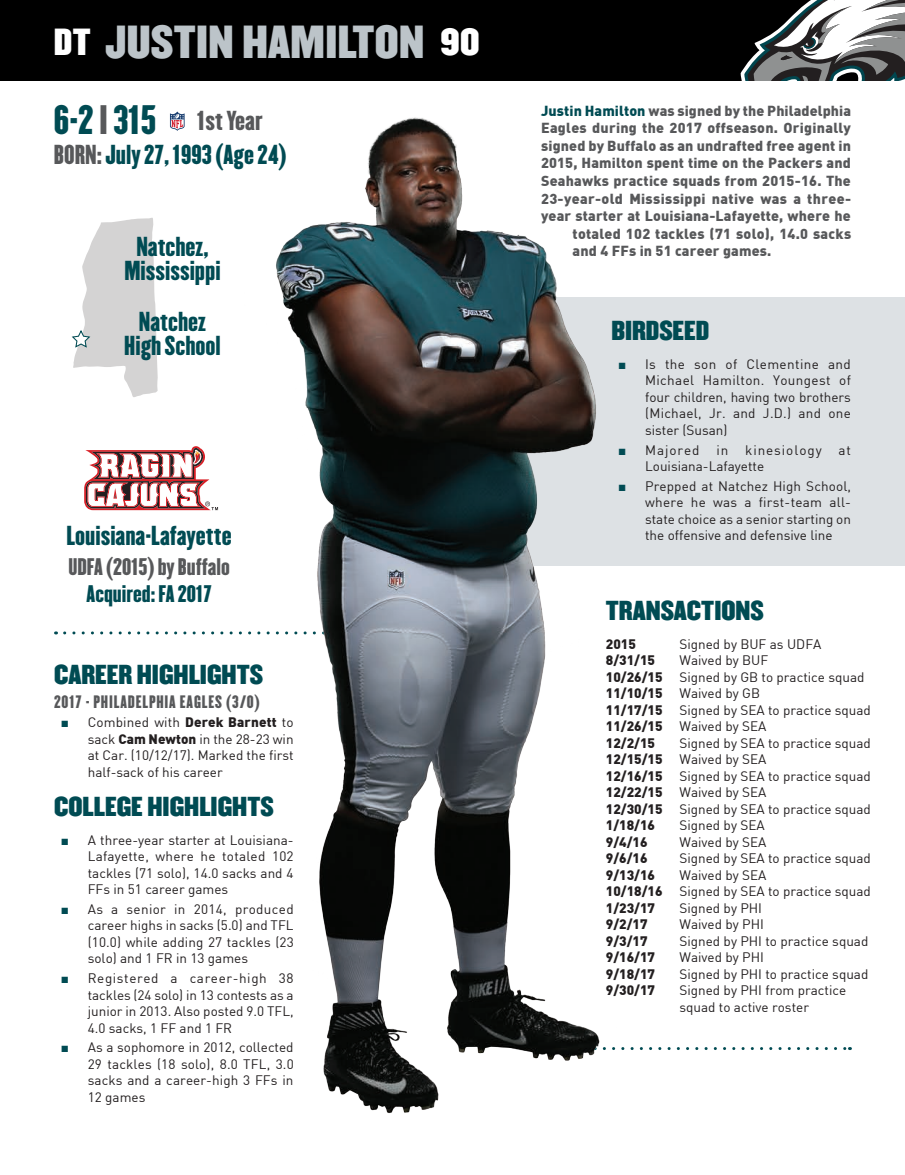
<style>
.page{position:relative;width:905px;height:1175px;background:#fff}
.page>*{position:absolute;margin:0;border:0;box-sizing:border-box;transform-origin:0 0}
.t1{font:40.5px "Champion HTF Middleweight";letter-spacing:.01em;color:#bcc4c9}
.t2{font:36px "Champion HTF Lightweight";color:#004b53}
.t3{font:24px/24px "Champion HTF Lightweight";color:#004b53;text-align:center}
.t4{font:24px "Champion HTF Middleweight";color:#004b53}
.t5{font:24px "Champion HTF Lightweight";color:#57585a}
.t6{font:21px "Champion HTF Lightweight";color:#57585a}
.t7{font:21px "Champion HTF Lightweight";color:#004b53}
.t8{font:15.75px "Champion HTF Lightweight";letter-spacing:.05em;color:#57585a}
.t9{font:900 14.25px "DIN";letter-spacing:.01em;color:#57585a}
.t10{font:13.5px/16.5px "DIN";color:#231f20;text-align:justify}
.t11{font:900 13.5px "DIN";color:#231f20}
.t12{font:13.5px/16.5px "DIN";letter-spacing:.07em;color:#231f20}
.s1{font-size:33px;color:#fff}
.s2{color:#57585a}
.s3{font-family:"Arial";color:#004b53}
.s4{font-weight:900}
.s5{color:#004b53}
</style>
<div class="page">
<div style="left:476px;top:297px;width:428px;height:268px;background:#dde1e4"></div>
<div style="left:0;top:0;width:904px;height:80px;background:#000"></div>
<svg style="left:740px;top:0;width:164px;height:80px"></svg>
<svg style="left:170px;top:111px;width:15px;height:20px"></svg>
<svg style="left:84px;top:446px;width:134px;height:64px"></svg>
<svg style="left:71px;top:218px;width:87px;height:179px"></svg>
<svg style="left:65px;top:631px;width:174px;height:3px"></svg>
<svg style="left:642px;top:1047px;width:208px;height:3px"></svg>
<img style="left:239px;top:117px;width:403px;height:996px">
<h1 class="t1" style="left:54px;top:15px;width:427px"><span class="s1">DT</span> JUSTIN HAMILTON <span class="s1">90</span></h1>
<h2 class="t2" style="left:54px;top:97px;width:104px">6-2 <span class="s2">|</span> 315</h2>
<h3 class="t3" style="left:54px;top:143px;width:234px"><span class="s2">BORN:</span> July 27, 1993 (Age 24)</h3>
<h3 class="t5" style="left:197px;top:105px;width:67px">1st Year</h3>
<h3 class="t3" style="left:124px;top:235px;width:98px">Natchez,<br>Mississippi</h3>
<h3 class="t3" style="left:124px;top:310px;width:98px">Natchez<br>High School</h3>
<h3 class="t3" style="left:66px;top:524px;width:167px">Louisiana-Lafayette</h3>
<h3 class="t6" style="left:68px;top:553px;width:163px">UDFA (2015) by Buffalo</h3>
<h3 class="t7" style="left:86px;top:580px;width:127px">Acquired: FA 2017</h3>
<h3 class="t4" style="left:54px;top:658px;width:210px">CAREER HIGHLIGHTS</h3>
<p class="t8" style="left:54px;top:691px;width:207px">2017 - PHILADELPHIA EAGLES (3/0)</p>
<p class="t10" style="left:88px;top:714px;width:207px;text-indent:-27px"><span class="s3">■</span> Combined with <span class="s4">Derek Barnett</span> to sack <span class="s4">Cam Newton</span> in the 28-23 win at Car. (10/12/17). Marked the first half-sack of his career</p>
<h3 class="t4" style="left:54px;top:791px;width:221px">COLLEGE HIGHLIGHTS</h3>
<p class="t10" style="left:88px;top:831px;width:207px;text-indent:-27px"><span class="s3">■</span> A three-year starter at Louisiana-Lafayette, where he totaled 102 tackles (71 solo), 14.0 sacks and 4<br>FFs in 51 career games</p>
<p class="t10" style="left:88px;top:900px;width:207px;text-indent:-27px"><span class="s3">■</span> As a senior in 2014, produced career highs in sacks (5.0) and TFL (10.0) while adding 27 tackles (23 solo) and 1 FR in 13 games</p>
<p class="t10" style="left:88px;top:969px;width:207px;text-indent:-27px"><span class="s3">■</span> Registered a career-high 38 tackles (24 solo) in 13 contests as a junior in 2013. Also posted 9.0 TFL, 4.0 sacks, 1 FF and 1 FR</p>
<p class="t10" style="left:88px;top:1039px;width:207px;text-indent:-27px"><span class="s3">■</span> As a sophomore in 2012, collected 29 tackles (18 solo), 8.0 TFL, 3.0 sacks and a career-high 3 FFs in 12 games</p>
<p class="t9" style="left:541px;top:101px;width:311px"><span class="s5">Justin Hamilton</span> was signed by the Philadelphia</p>
<p class="t9" style="left:541px;top:119px;width:311px">Eagles during the 2017 offseason. Originally</p>
<p class="t9" style="left:541px;top:136px;width:311px">signed by Buffalo as an undrafted free agent in</p>
<p class="t9" style="left:541px;top:154px;width:311px">2015, Hamilton spent time on the Packers and</p>
<p class="t9" style="left:541px;top:171px;width:311px">Seahawks practice squads from 2015-16. The</p>
<p class="t9" style="left:541px;top:189px;width:311px">23-year-old Mississippi native was a three-</p>
<p class="t9" style="left:541px;top:206px;width:311px">year starter at Louisiana-Lafayette, where he</p>
<p class="t9" style="left:572px;top:224px;width:280px">totaled 102 tackles (71 solo), 14.0 sacks</p>
<p class="t9" style="left:572px;top:241px;width:200px">and 4 FFs in 51 career games.</p>
<h3 class="t4" style="left:611px;top:315px;width:99px">BIRDSEED</h3>
<p class="t10" style="left:645px;top:355px;width:207px;text-indent:-27px"><span class="s3">■</span> Is the son of Clementine and Michael Hamilton. Youngest of four children, having two brothers (Michael, Jr. and J.D.) and one sister (Susan)</p>
<p class="t12" style="left:645px;top:441px;width:207px;text-indent:-27px"><span class="s3">■</span> Majored in kinesiology at<br>Louisiana-Lafayette</p>
<p class="t10" style="left:645px;top:477px;width:207px;text-indent:-27px"><span class="s3">■</span> Prepped at Natchez High School, where he was a first-team all&shy;state choice as a senior starting on the offensive and defensive line</p>
<h3 class="t4" style="left:606px;top:595px;width:159px">TRANSACTIONS</h3>
<p class="t11" style="left:606px;top:634px;width:32px">2015</p>
<p class="t10" style="left:679px;top:635px;width:143px">Signed by BUF as UDFA</p>
<p class="t11" style="left:606px;top:651px;width:51px">8/31/15</p>
<p class="t10" style="left:606px;top:651px;width:266px;text-align:left;text-indent:73px">Waived by BUF<br><span class="s4">10/26/15</span> Signed by GB to practice squad<br><span class="s4">11/10/15</span> Waived by GB<br><span class="s4">11/17/15</span> Signed by SEA to practice squad<br><span class="s4">11/26/15</span> Waived by SEA<br><span class="s4">12/2/15</span></p>
<p class="t10" style="left:606px;top:734px;width:266px;text-align:left;text-indent:73px">Signed by SEA to practice squad<br><span class="s4">12/15/15</span> Waived by SEA<br><span class="s4">12/16/15</span> Signed by SEA to practice squad<br><span class="s4">12/22/15</span> Waived by SEA<br><span class="s4">12/30/15</span> Signed by SEA to practice squad<br><span class="s4">1/18/16</span></p>
<p class="t10" style="left:679px;top:816px;width:87px">Signed by SEA</p>
<p class="t11" style="left:606px;top:832px;width:43px">9/4/16</p>
<p class="t10" style="left:679px;top:833px;width:88px">Waived by SEA</p>
<p class="t11" style="left:606px;top:849px;width:43px">9/6/16</p>
<p class="t10" style="left:679px;top:849px;width:193px">Signed by SEA to practice squad</p>
<p class="t11" style="left:606px;top:865px;width:51px">9/13/16</p>
<p class="t10" style="left:606px;top:866px;width:266px;text-align:left;text-indent:73px">Waived by SEA<br><span class="s4">10/18/16</span> Signed by SEA to practice squad<br><span class="s4">1/23/17</span></p>
<p class="t10" style="left:679px;top:899px;width:84px">Signed by PHI</p>
<p class="t11" style="left:606px;top:915px;width:43px">9/2/17</p>
<p class="t10" style="left:679px;top:915px;width:86px">Waived by PHI</p>
<p class="t11" style="left:606px;top:931px;width:43px">9/3/17</p>
<p class="t10" style="left:679px;top:932px;width:190px">Signed by PHI to practice squad</p>
<p class="t11" style="left:606px;top:948px;width:51px">9/16/17</p>
<p class="t10" style="left:679px;top:948px;width:86px">Waived by PHI</p>
<p class="t11" style="left:606px;top:964px;width:51px">9/18/17</p>
<p class="t10" style="left:679px;top:965px;width:190px">Signed by PHI to practice squad</p>
<p class="t11" style="left:606px;top:981px;width:51px">9/30/17</p>
<p class="t10" style="left:679px;top:981px;width:168px">Signed by PHI from practice squad to active roster</p>
</div>
